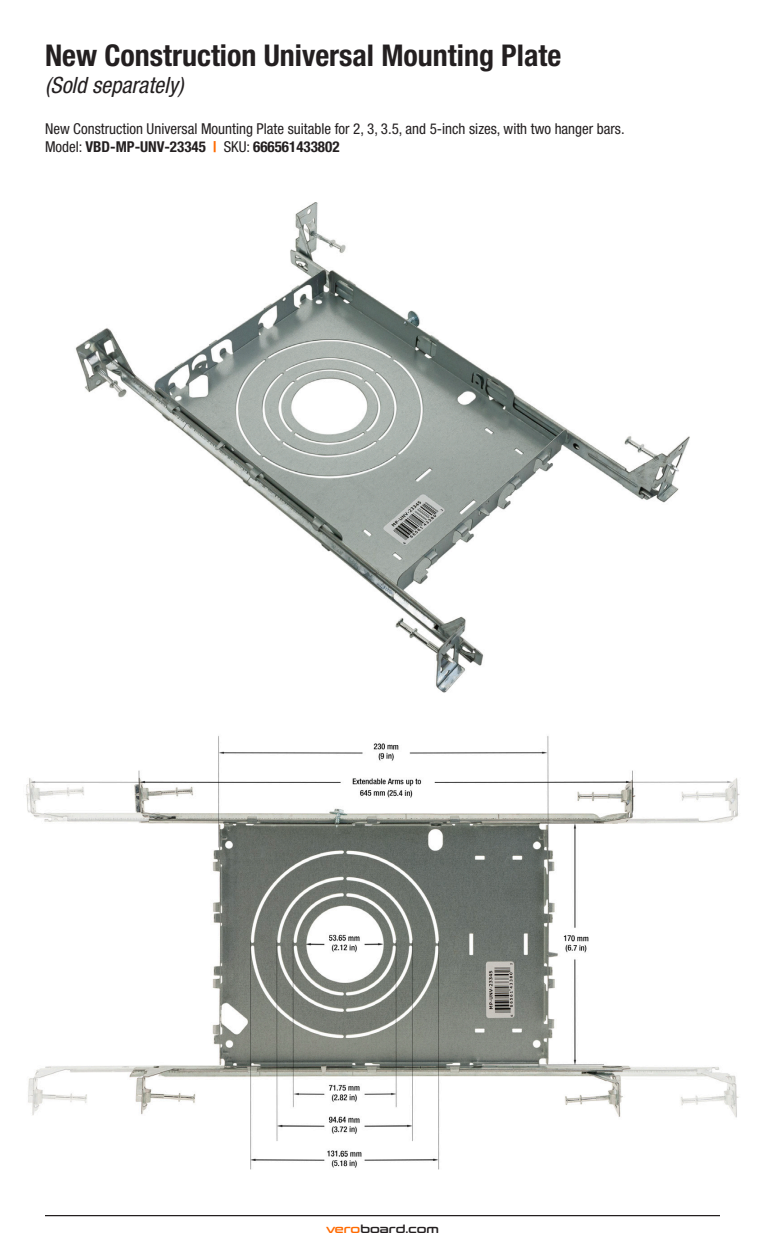
<style>
.page{position:relative;width:765px;height:1260px;background:#fff}
.page>*{position:absolute;margin:0;border:0;box-sizing:border-box;transform-origin:0 0}
.t1{font:700 condensed 30px "Helvetica Neue LT Std";color:#231f20}
.t2{font:italic condensed 22.5px "Helvetica Neue LT Std";color:#231f20}
.t3{font:condensed 15px "Helvetica Neue LT Std";color:#231f20}
.t4{font:700 condensed 15px "Helvetica Neue LT Std";color:#231f20}
.t5{font:11.25px "Conthrax Sb";color:#231f20}
.s1{font-weight:400}
.s2{color:#ff6a00}
</style>
<div class="page">
<img style="left:75px;top:202px;width:615px;height:491px">
<img style="left:26px;top:736px;width:714px;height:434px">
<hr style="left:45px;top:1215px;width:675px;height:1px;background:#231f20">
<p class="t1" style="left:45px;top:38px;width:518px">New Construction Universal Mounting Plate</p>
<p class="t2" style="left:45px;top:72px;width:145px">(Sold separately)</p>
<p class="t3" style="left:45px;top:120px;width:581px">New Construction Universal Mounting Plate suitable for 2, 3, 3.5, and 5-inch sizes, with two hanger bars.</p>
<p class="t4" style="left:45px;top:138px;width:296px"><span class="s1">Model:</span> VBD-MP-UNV-23345 <span class="s2">|</span> <span class="s1">SKU:</span> 666561433802</p>
<p class="t5" style="left:326px;top:1221px;width:114px"><span class="s2">vero</span>board.com</p>
</div>
